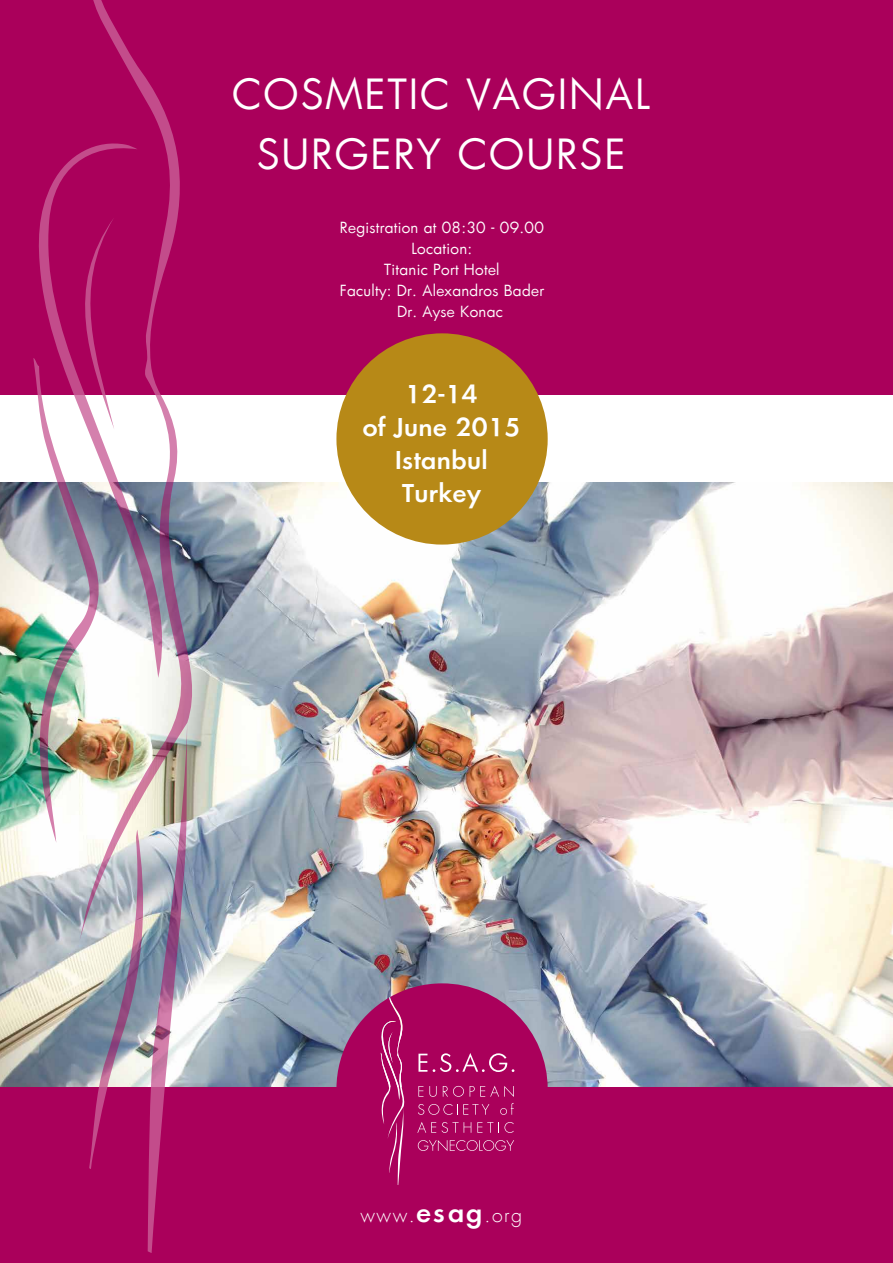
<style>
.page{position:relative;width:893px;height:1263px;background:#fff}
.page>*{position:absolute;margin:0;border:0;box-sizing:border-box;transform-origin:0 0}
.t1{font:40.65px/59.8px "PF Futura Neu";letter-spacing:.05em;color:#fff;text-align:center}
.t2{font:500 24px/33px "PF Futura Neu";letter-spacing:.015em;color:#fff;text-align:center}
.t3{font:300 19.35px "PF Futura Neu";letter-spacing:.08em;color:#fff}
.t4{font:15px "PF Futura Neu";letter-spacing:.02em;color:#fff}
.s1{font-weight:500;font-size:25.5px}
</style>
<div class="page">
<div style="left:0;top:0;width:893px;height:395px;background:#aa005b"></div>
<img style="left:0;top:483px;width:893px;height:605px">
<div style="left:0;top:1088px;width:893px;height:175px;background:#aa005b"></div>
<div style="left:336px;top:333px;width:212px;height:212px;background:#b78917;border-radius:50%"></div>
<img style="left:33px;top:0;width:159px;height:1253px">
<svg style="left:336px;top:983px;width:212px;height:202px"></svg>
<h1 class="t1" style="left:232px;top:64px;width:419px">COSMETIC VAGINAL<br>SURGERY COURSE</h1>
<p class="t4" style="left:340px;top:218px;width:205px">Registration at 08:30 - 09.00</p>
<p class="t4" style="left:411px;top:239px;width:62px">Location:</p>
<p class="t4" style="left:384px;top:260px;width:117px">Titanic Port Hotel</p>
<p class="t4" style="left:340px;top:281px;width:206px">Faculty: Dr. Alexandros Bader</p>
<p class="t4" style="left:397px;top:302px;width:107px">Dr. Ayse Konac</p>
<h2 class="t2" style="left:363px;top:377px;width:159px">12-14<br>of June 2015<br>Istanbul<br>Turkey</h2>
<p class="t3" style="left:360px;top:1203px;width:163px">www.<span class="s1">esag</span>.org</p>
</div>
